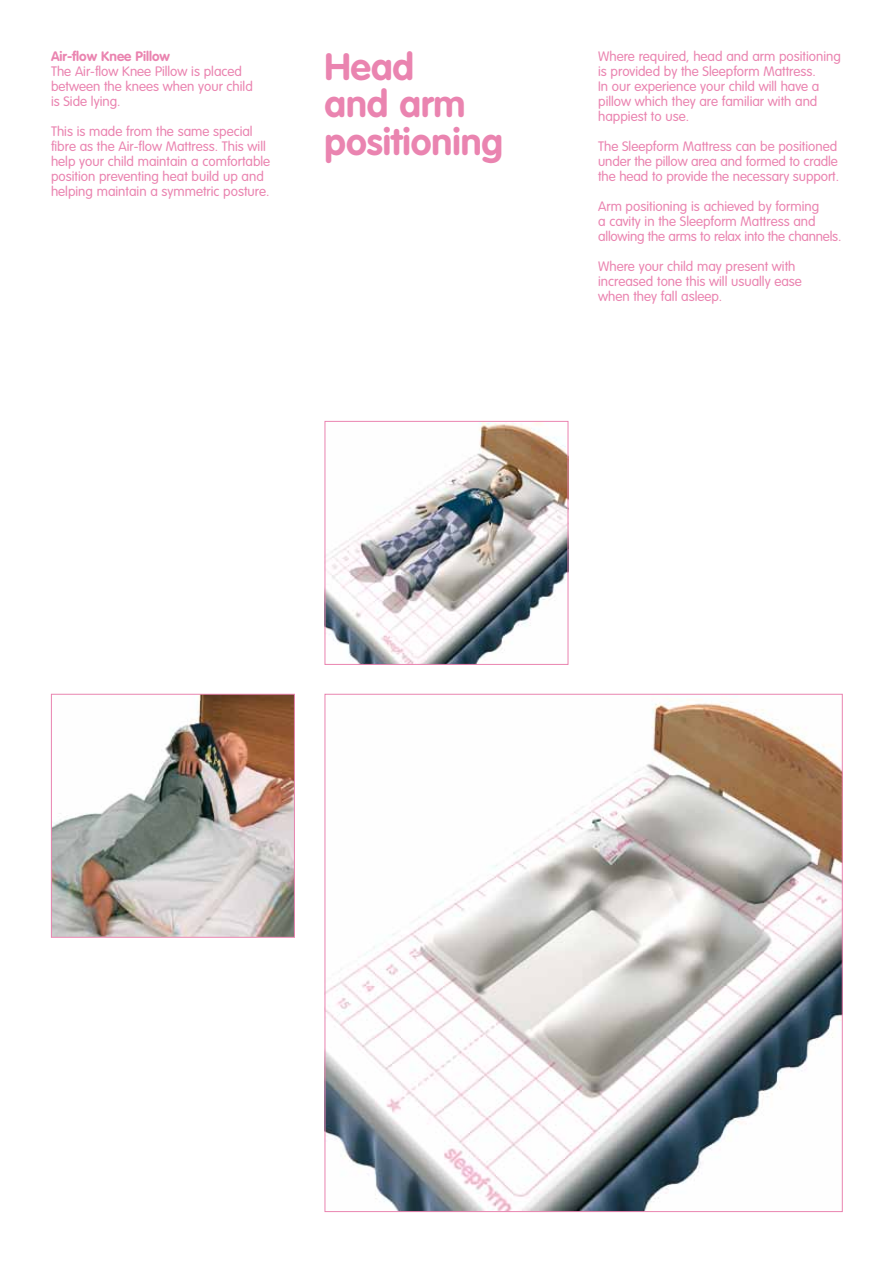
<style>
.page{position:relative;width:893px;height:1263px;background:#fff}
.page>*{position:absolute;margin:0;border:0;box-sizing:border-box;transform-origin:0 0}
.t1{font:700 37.5px/37.5px "VAG Rounded Std";color:#ea84b0}
.t2{font:300 13.5px/15px "VAG Rounded Std";color:#ea84b0}
.t3{font:700 13.5px "VAG Rounded Std";color:#ea84b0}
</style>
<div class="page">
<img style="left:327px;top:702px;width:514px;height:508px">
<img style="left:53px;top:696px;width:240px;height:240px">
<div style="left:51px;top:694px;width:244px;height:244px;border:1px solid #ea84b0"></div>
<img style="left:327px;top:423px;width:239px;height:240px">
<div style="left:325px;top:421px;width:243px;height:244px;border:1px solid #ea84b0"></div>
<p class="t3" style="left:51px;top:49px;width:120px">Air-flow Knee Pillow</p>
<p class="t2" style="left:51px;top:65px;width:203px">The Air-flow Knee Pillow is placed between the knees when your child is Side lying.</p>
<p class="t2" style="left:51px;top:125px;width:221px">This is made from the same special fibre as the Air-flow Mattress. This will help your child maintain a comfortable position preventing heat build up and helping maintain a symmetric posture.</p>
<h1 class="t1" style="left:325px;top:49px;width:180px">Head<br>and arm positioning</h1>
<p class="t2" style="left:598px;top:50px;width:244px">Where required, head and arm positioning is provided by the Sleepform Mattress.<br>In our experience your child will have a pillow which they are familiar with and happiest to use.</p>
<p class="t2" style="left:598px;top:140px;width:242px">The Sleepform Mattress can be positioned under the pillow area and formed to cradle the head to provide the necessary support.</p>
<p class="t2" style="left:598px;top:200px;width:245px">Arm positioning is achieved by forming<br>a cavity in the Sleepform Mattress and allowing the arms to relax into the channels.</p>
<p class="t2" style="left:598px;top:260px;width:205px">Where your child may present with increased tone this will usually ease when they fall asleep.</p>
</div>
